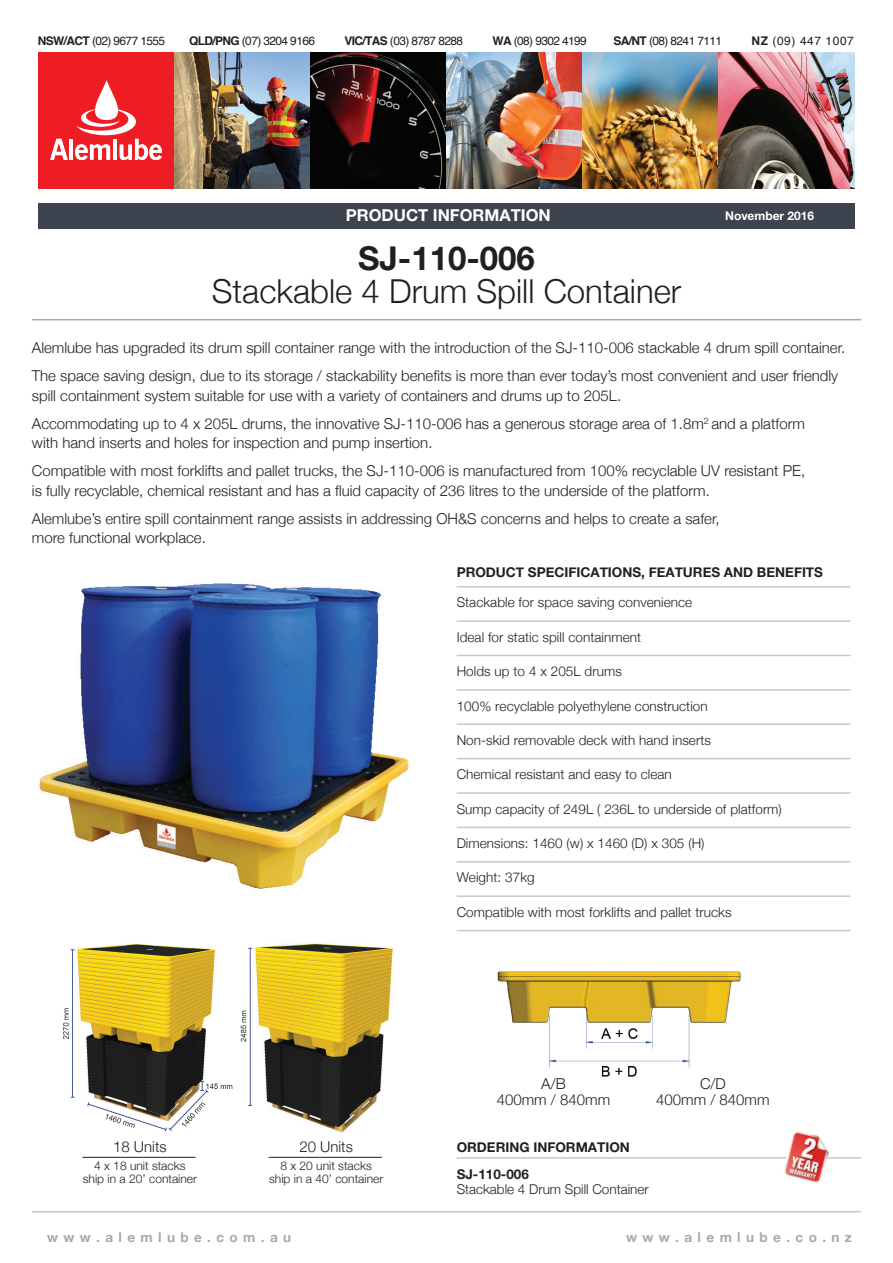
<style>
.page{position:relative;width:893px;height:1263px;background:#fff}
.page>*{position:absolute;margin:0;border:0;box-sizing:border-box;transform-origin:0 0}
.t1{font:300 33px "Helvetica Neue";color:#231f20}
.t2{font:700 33px "Helvetica Neue CE";color:#231f20}
.t3{font:700 16.5px "Helvetica Neue CE";color:#fff}
.t4{font:300 15px/28px "Helvetica Neue";color:#231f20}
.t5{font:300 13.5px "Helvetica Neue";letter-spacing:.005em;color:#231f20}
.t6{font:700 13.5px "Helvetica Neue";color:#231f20}
.t7{font:700 13.5px "Helvetica Neue";letter-spacing:.4em;color:#a8a9ad}
.t8{font:700 13.5px/27px "Helvetica Neue CE";color:#231f20}
.t9{font:300 12px/13px "Helvetica Neue";color:#231f20;text-align:center}
.t10{font:700 12px "Helvetica Neue CE";color:#fff}
.t11{font:11.85px "Helvetica";letter-spacing:-.05em;color:#231f20}
.t12{font:11.85px "Helvetica";letter-spacing:.05em;color:#231f20}
.s1{font-weight:700}
</style>
<div class="page">
<hr style="left:457px;top:586px;width:393px;height:1px;background:#c7c8ca">
<hr style="left:457px;top:620px;width:393px;height:2px;background:#c7c8ca">
<hr style="left:457px;top:655px;width:393px;height:1px;background:#c7c8ca">
<hr style="left:457px;top:689px;width:393px;height:2px;background:#c7c8ca">
<hr style="left:457px;top:723px;width:393px;height:2px;background:#c7c8ca">
<hr style="left:457px;top:758px;width:393px;height:1px;background:#c7c8ca">
<hr style="left:457px;top:792px;width:393px;height:2px;background:#c7c8ca">
<hr style="left:457px;top:827px;width:393px;height:1px;background:#c7c8ca">
<hr style="left:457px;top:861px;width:393px;height:1px;background:#c7c8ca">
<hr style="left:457px;top:895px;width:393px;height:2px;background:#c7c8ca">
<hr style="left:457px;top:930px;width:393px;height:1px;background:#c7c8ca">
<hr style="left:32px;top:319px;width:829px;height:1px;background:#a8a9ad">
<hr style="left:32px;top:1211px;width:829px;height:1px;background:#c7c8ca">
<hr style="left:457px;top:1157px;width:404px;height:1px;background:#c7c8ca">
<div style="left:39px;top:203px;width:816px;height:26px;background:#3e444f"></div>
<div style="left:38px;top:52px;width:137px;height:137px;background:#ee1d23"></div>
<svg style="left:50px;top:139px;width:18px;height:21px"></svg>
<hr style="left:69px;top:139px;width:4px;height:21px;background:#fff">
<svg style="left:75px;top:80px;width:87px;height:80px"></svg>
<img style="left:175px;top:52px;width:136px;height:137px">
<svg style="left:311px;top:52px;width:136px;height:137px;background:#1d0e0d"></svg>
<img style="left:447px;top:52px;width:136px;height:137px">
<img style="left:583px;top:52px;width:136px;height:137px">
<img style="left:719px;top:52px;width:136px;height:137px">
<img style="left:39px;top:583px;width:370px;height:306px">
<img style="left:63px;top:943px;width:331px;height:190px">
<img style="left:497px;top:971px;width:244px;height:106px">
<hr style="left:82px;top:1157px;width:114px;height:1px;background:#231f20">
<hr style="left:269px;top:1157px;width:113px;height:1px;background:#231f20">
<img style="left:783px;top:1131px;width:46px;height:52px">
<p class="t11" style="left:38px;top:32px;width:129px"><span class="s1">NSW/ACT</span> (02) 9677 1555</p>
<p class="t11" style="left:189px;top:32px;width:127px"><span class="s1">QLD/PNG</span> (07) 3204 9166</p>
<p class="t11" style="left:344px;top:32px;width:120px"><span class="s1">VIC/TAS</span> (03) 8787 8288</p>
<p class="t11" style="left:492px;top:32px;width:96px"><span class="s1">WA</span> (08) 9302 4199</p>
<p class="t11" style="left:613px;top:32px;width:110px"><span class="s1">SA/NT</span> (08) 8241 7111</p>
<p class="t12" style="left:751px;top:32px;width:104px"><span class="s1">NZ</span> (09) 447 1007</p>
<p class="t3" style="left:346px;top:205px;width:207px">PRODUCT INFORMATION</p>
<h1 class="t2" style="left:358px;top:238px;width:178px">SJ-110-006</h1>
<h1 class="t1" style="left:212px;top:265px;width:471px">Stackable 4 Drum Spill Container</h1>
<p class="t10" style="left:725px;top:208px;width:91px">November 2016</p>
<p class="t4" style="left:32px;top:333px;width:815px">Alemlube has upgraded its drum spill container range with the introduction of the SJ-110-006 stackable 4 drum spill container.<br>The space saving design, due to its storage / stackability benefits is more than ever today’s most convenient and user friendly</p>
<p class="t4" style="left:32px;top:380px;width:775px">spill containment system suitable for use with a variety of containers and drums up to 205L.<br>Accommodating up to 4 x 205L drums, the innovative SJ-110-006 has a generous storage area of 1.8m<sup>2</sup> and a platform</p>
<p class="t4" style="left:32px;top:428px;width:775px">with hand inserts and holes for inspection and pump insertion.<br>Compatible with most forklifts and pallet trucks, the SJ-110-006 is manufactured from 100% recyclable UV resistant PE,</p>
<p class="t4" style="left:32px;top:475px;width:689px">is fully recyclable, chemical resistant and has a fluid capacity of 236 litres to the underside of the platform.<br>Alemlube’s entire spill containment range assists in addressing OH&amp;S concerns and helps to create a safer,</p>
<p class="t4" style="left:32px;top:523px;width:175px">more functional workplace.</p>
<p class="t6" style="left:457px;top:562px;width:368px">PRODUCT SPECIFICATIONS, FEATURES AND BENEFITS</p>
<p class="t5" style="left:457px;top:592px;width:237px">Stackable for space saving convenience</p>
<p class="t5" style="left:457px;top:626px;width:186px">Ideal for static spill containment</p>
<p class="t5" style="left:457px;top:660px;width:167px">Holds up to 4 x 205L drums</p>
<p class="t5" style="left:457px;top:695px;width:253px">100% recyclable polyethylene construction</p>
<p class="t5" style="left:457px;top:729px;width:256px">Non-skid removable deck with hand inserts</p>
<p class="t5" style="left:457px;top:763px;width:217px">Chemical resistant and easy to clean</p>
<p class="t5" style="left:457px;top:798px;width:327px">Sump capacity of 249L ( 236L to underside of platform)</p>
<p class="t5" style="left:457px;top:832px;width:249px">Dimensions: 1460 (w) x 1460 (D) x 305 (H)</p>
<p class="t5" style="left:457px;top:867px;width:80px">Weight: 37kg</p>
<p class="t5" style="left:457px;top:901px;width:276px">Compatible with most forklifts and pallet trucks</p>
<p class="t4" style="left:113px;top:1132px;width:55px">18 Units</p>
<p class="t9" style="left:83px;top:1158px;width:116px">4 x 18 unit stacks ship in a 20’ container</p>
<p class="t4" style="left:299px;top:1132px;width:55px">20 Units</p>
<p class="t9" style="left:269px;top:1158px;width:116px">8 x 20 unit stacks ship in a 40’ container</p>
<p class="t4" style="left:497px;top:1074px;width:115px;line-height:16px;text-align:center">A/B<br>400mm / 840mm</p>
<p class="t4" style="left:656px;top:1074px;width:115px;line-height:16px;text-align:center">C/D<br>400mm / 840mm</p>
<p class="t8" style="left:457px;top:1134px;width:175px">ORDERING INFORMATION<br>SJ-110-006</p>
<p class="t5" style="left:457px;top:1178px;width:194px">Stackable 4 Drum Spill Container</p>
<p class="t7" style="left:47px;top:1226px;width:246px">www.alemlube.com.au</p>
<p class="t7" style="left:626px;top:1226px;width:227px">www.alemlube.co.nz</p>
</div>
